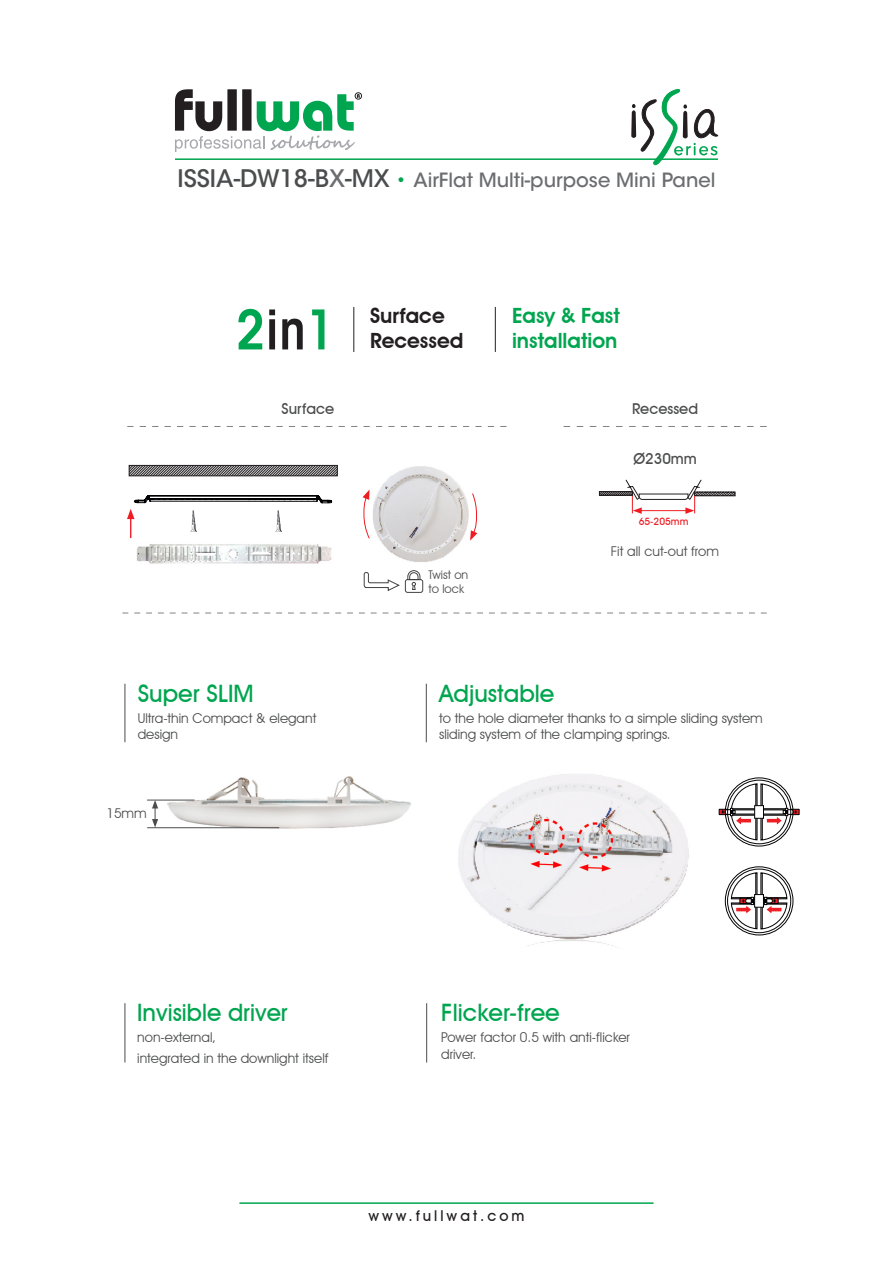
<style>
.page{position:relative;width:893px;height:1263px;background:#fff}
.page>*{position:absolute;margin:0;border:0;box-sizing:border-box;transform-origin:0 0}
.t1{font:600 condensed 54px "ITC Avant Garde Std";color:#00a54f}
.titulo{font:500 24px "Avant Garde IT Cby BT";color:#00a54f}
.t2{font:600 21px "Avant Garde IT Cby BT";color:#00a54f}
.t3{font:600 21px "Avant Garde IT Cby BT";color:#231f20}
.t4{font:500 19.5px "ITC Avant Garde Std";color:#6c6d70}
.t5{font:500 15px "Avant Garde IT Cby BT";color:#4b4c4d}
.t6{font:500 15px "Avant Garde IT Cby BT";letter-spacing:.2em;color:#231f20}
.texto{font:13.5px/16.5px "Avant Garde IT Cby BT";color:#4b4c4d}
.párrafo_1{font:13.5px "Avant Garde IT Cby BT";color:#4b4c4d}
.texto-2{font:12px/13.5px "Avant Garde IT Cby BT";color:#4b4c4d}
.t7{font:500 10.05px "Avant Garde IT Cby BT";color:#ee1d23}
.s1{font-size:24px;color:#4b4c4d}
.s2{font-size:24px}
.s3{color:#00a54f}
.s4{color:#231f20}
</style>
<div class="page">
<hr style="left:175px;top:158px;width:543px;height:2px;background:#00a54f">
<hr style="left:239px;top:1202px;width:415px;height:2px;background:#00a54f">
<div style="left:355px;top:92px;width:7px;height:7px;border:1px solid #231f20;border-radius:50%"></div>
<svg style="left:175px;top:89px;width:185px;height:63px"></svg>
<svg style="left:631px;top:89px;width:88px;height:77px"></svg>
<img style="left:164px;top:776px;width:247px;height:53px">
<hr style="left:147px;top:827px;width:132px;height:1px;background:#4b4c4d">
<hr style="left:147px;top:800px;width:47px;height:1px;background:#4b4c4d">
<svg style="left:152px;top:800px;width:6px;height:27px"></svg>
<hr style="left:353px;top:307px;width:1px;height:45px;background:#231f20">
<hr style="left:495px;top:307px;width:1px;height:45px;background:#231f20">
<svg style="left:122px;top:613px;width:645px;height:1px"></svg>
<svg style="left:598px;top:479px;width:138px;height:35px"></svg>
<svg style="left:564px;top:426px;width:203px;height:1px"></svg>
<svg style="left:131px;top:467px;width:204px;height:7px"></svg>
<div style="left:129px;top:465px;width:208px;height:11px;border:1px solid #231f20"></div>
<img style="left:130px;top:538px;width:202px;height:26px">
<svg style="left:127px;top:426px;width:379px;height:1px"></svg>
<img style="left:373px;top:466px;width:96px;height:96px">
<svg style="left:363px;top:489px;width:7px;height:50px"></svg>
<svg style="left:470px;top:493px;width:7px;height:48px"></svg>
<svg style="left:134px;top:495px;width:198px;height:8px"></svg>
<img style="left:190px;top:510px;width:7px;height:22px">
<img style="left:275px;top:510px;width:7px;height:22px">
<svg style="left:127px;top:509px;width:7px;height:29px"></svg>
<hr style="left:426px;top:684px;width:1px;height:58px;background:#4b4c4d">
<hr style="left:125px;top:684px;width:1px;height:58px;background:#4b4c4d">
<img style="left:458px;top:774px;width:231px;height:173px">
<svg style="left:718px;top:777px;width:82px;height:70px"></svg>
<svg style="left:725px;top:866px;width:69px;height:69px"></svg>
<div style="left:754px;top:894px;width:10px;height:13px;background:#fff;border:1px solid #030303"></div>
<hr style="left:426px;top:1003px;width:1px;height:59px;background:#4b4c4d">
<hr style="left:125px;top:1003px;width:1px;height:59px;background:#4b4c4d">
<svg style="left:363px;top:571px;width:61px;height:22px"></svg>
<h3 class="t4" style="left:177px;top:168px;width:540px"><span class="s1">ISSIA-DW18-B</span><span class="s2">X</span><span class="s1">-MX</span> <span class="s3">•</span> AirFlat Multi-purpose Mini Panel</h3>
<p class="t1" style="left:236px;top:296px;width:101px">2<span class="s4">in</span>1</p>
<p class="t3" style="left:370px;top:303px;width:76px">Surface</p>
<p class="t3" style="left:370px;top:328px;width:95px">Recessed</p>
<p class="t5" style="left:282px;top:399px;width:54px">Surface</p>
<p class="texto-2" style="left:428px;top:568px;width:41px">Twist on to lock</p>
<p class="t2" style="left:512px;top:303px;width:109px">Easy &amp; Fast</p>
<p class="t2" style="left:512px;top:328px;width:107px">installation</p>
<p class="t5" style="left:632px;top:399px;width:68px">Recessed</p>
<p class="t5" style="left:633px;top:450px;width:65px">Ø230mm</p>
<p class="t7" style="left:639px;top:515px;width:51px">65-205mm</p>
<p class="texto" style="left:611px;top:543px;width:110px">Fit all cut-out from</p>
<p class="titulo" style="left:138px;top:679px;width:118px">Super SLIM</p>
<p class="texto" style="left:138px;top:709px;width:180px">Ultra-thin Compact &amp; elegant design</p>
<p class="párrafo_1" style="left:106px;top:805px;width:42px">15mm</p>
<p class="titulo" style="left:439px;top:679px;width:117px">Adjustable</p>
<p class="texto" style="left:439px;top:709px;width:325px">to the hole diameter thanks to a simple sliding system sliding system of the clamping springs.</p>
<p class="titulo" style="left:137px;top:998px;width:152px">Invisible driver</p>
<p class="texto" style="left:137px;top:1029px;width:80px">non-external,</p>
<p class="texto" style="left:137px;top:1050px;width:193px">integrated in the downlight itself</p>
<p class="titulo" style="left:441px;top:998px;width:120px">Flicker-free</p>
<p class="texto" style="left:441px;top:1029px;width:190px">Power factor 0.5 with anti-flicker driver.</p>
<p class="t6" style="left:368px;top:1206px;width:158px">www.fullwat.com</p>
</div>
